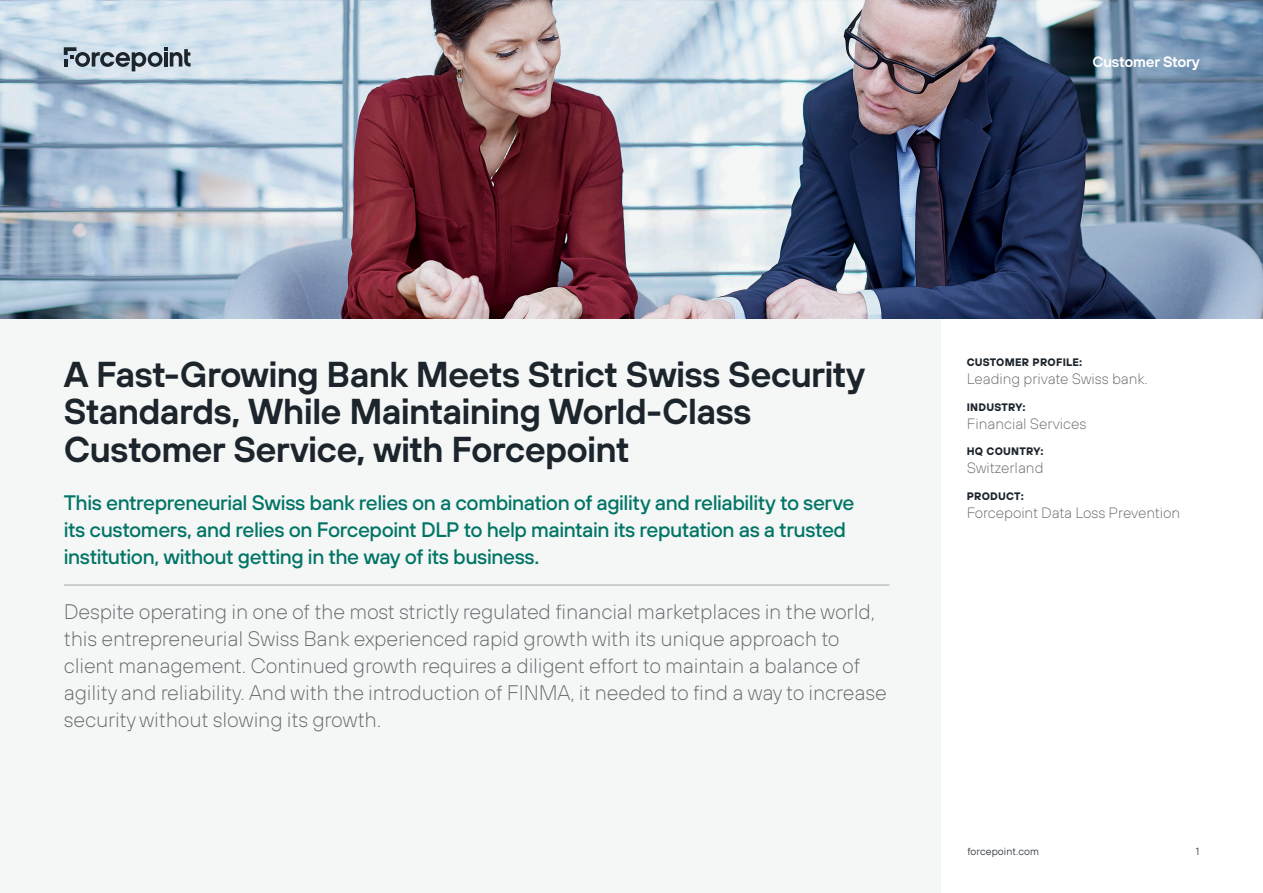
<style>
.page{position:relative;width:1263px;height:893px;background:#fff}
.page>*{position:absolute;margin:0;border:0;box-sizing:border-box;transform-origin:0 0}
._24_pt_DemiBold_Head{font:600 36px/37.5px "FP Sans";letter-spacing:-.025em;color:#1d252c}
._14_pt_ExtraLight_In{font:200 21px/27px "FP Sans";letter-spacing:-.01em;color:#636569}
._14_pt_Medium_Subhea{font:500 21px/27px "FP Sans";letter-spacing:-.02em;color:#007565}
._10_pt_ExtraLight_Si{font:200 15px "FP Sans";letter-spacing:-.005em;color:#636569}
.t1{font:600 15px "FP Sans";letter-spacing:-.015em;color:#fff}
._7_25_pt_Sidebar_Tit{font:700 10.8px "FP Sans";letter-spacing:.02em;color:#1d252c}
.t2{font:300 10.5px "FP Sans";letter-spacing:.01em;color:#1d252c}
</style>
<div class="page">
<div style="left:0;top:0;width:941px;height:893px;background:#f5f6f6"></div>
<img style="left:0;top:0;width:1263px;height:319px">
<svg style="left:64px;top:47px;width:127px;height:24px;background:#929ea8"></svg>
<hr style="left:64px;top:585px;width:825px;height:1px;background:#a7a8aa">
<p class="t1" style="left:1092px;top:51px;width:109px">Customer Story</p>
<p class="_24_pt_DemiBold_Head" style="left:64px;top:354px;width:803px">A Fast-Growing Bank Meets Strict Swiss Security<br>Standards, While Maintaining World-Class<br>Customer Service, with Forcepoint</p>
<p class="_14_pt_Medium_Subhea" style="left:64px;top:489px;width:792px">This entrepreneurial Swiss bank relies on a combination of agility and reliability to serve its customers, and relies on Forcepoint DLP to help maintain its reputation as a trusted institution, without getting in the way of its business.</p>
<p class="_14_pt_ExtraLight_In" style="left:64px;top:598px;width:824px">Despite operating in one of the most strictly regulated financial marketplaces in the world, this entrepreneurial Swiss Bank experienced rapid growth with its unique approach to client management. Continued growth requires a diligent effort to maintain a balance of agility and reliability. And with the introduction of FINMA, it needed to find a way to increase security without slowing its growth.</p>
<p class="_7_25_pt_Sidebar_Tit" style="left:967px;top:355px;width:117px">CUSTOMER PROFILE:</p>
<p class="_10_pt_ExtraLight_Si" style="left:967px;top:370px;width:182px">Leading private Swiss bank.</p>
<p class="_7_25_pt_Sidebar_Tit" style="left:967px;top:400px;width:60px">INDUSTRY:</p>
<p class="_10_pt_ExtraLight_Si" style="left:967px;top:414px;width:121px">Financial Services</p>
<p class="_7_25_pt_Sidebar_Tit" style="left:967px;top:444px;width:78px">HQ COUNTRY:</p>
<p class="_10_pt_ExtraLight_Si" style="left:967px;top:459px;width:78px">Switzerland</p>
<p class="_7_25_pt_Sidebar_Tit" style="left:967px;top:489px;width:59px">PRODUCT:</p>
<p class="_10_pt_ExtraLight_Si" style="left:967px;top:503px;width:215px">Forcepoint Data Loss Prevention</p>
<p class="t2" style="left:967px;top:844px;width:73px">forcepoint.com</p>
<p class="t2" style="left:1196px;top:844px;width:5px">1</p>
</div>
